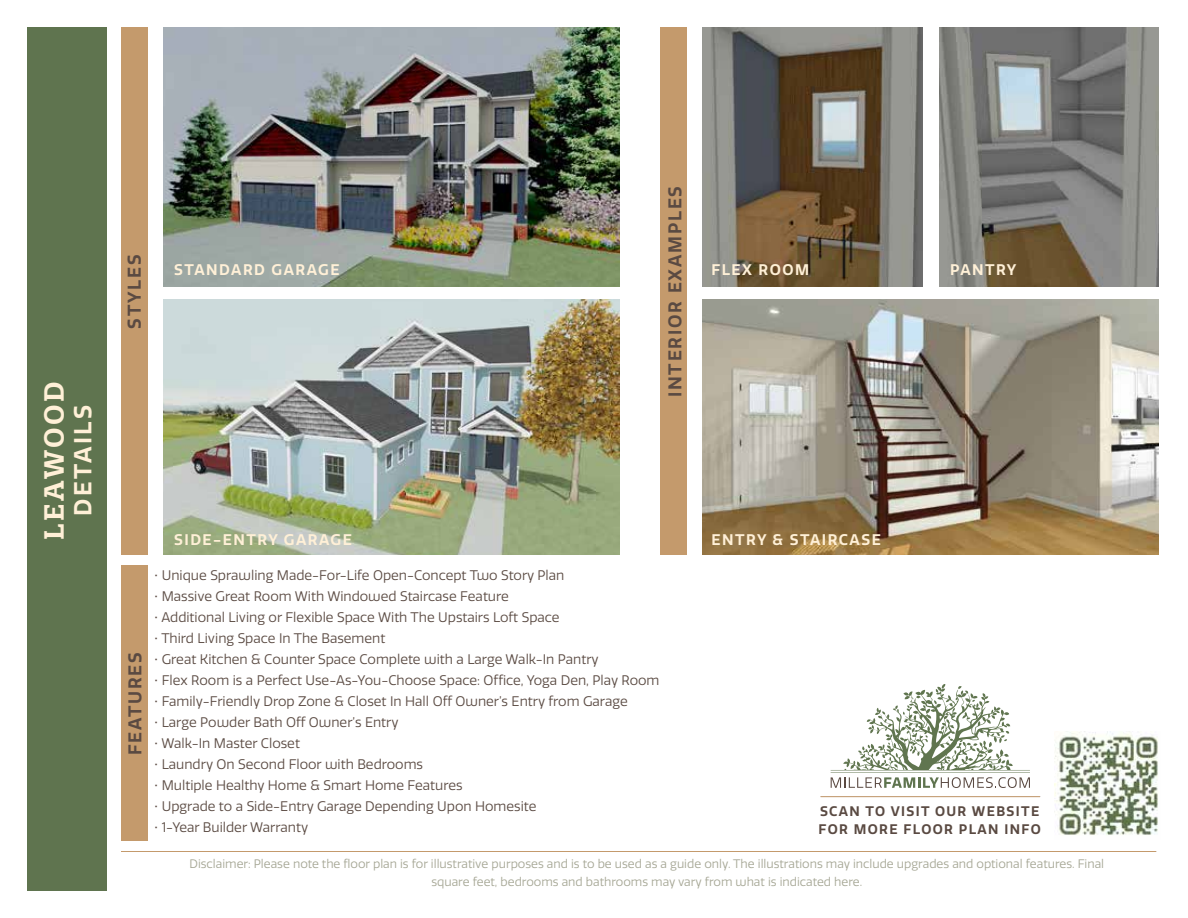
<style>
.page{position:relative;width:1188px;height:918px;background:#fff}
.page>*{position:absolute;margin:0;border:0;box-sizing:border-box;transform-origin:0 0}
.t1{font:600 27px "Quatro Slab";letter-spacing:.095em;color:#fff0d7}
.t2{font:600 24px "Quatro";letter-spacing:.1em;color:#fff0d7}
.t3{font:600 18px "Quatro";letter-spacing:.1em;color:#5a4a42}
.t4{font:600 15px "Quatro";letter-spacing:.1em;color:#fff0d7}
.t5{font:13.5px "Quatro";color:#5a4a42}
.t6{font:600 13.5px/18px "Quatro";letter-spacing:.1em;color:#5a4a42}
.t7{font:12px/18px "Quatro";color:#a5a694;text-align:center}
</style>
<div class="page">
<img style="left:27px;top:27px;width:1132px;height:864px">
<h1 class="t1" style="left:37px;top:540px;width:160px;rotate:-90deg">LEAWOOD</h1>
<h2 class="t2" style="left:69px;top:516px;width:112px;rotate:-90deg">DETAILS</h2>
<h3 class="t3" style="left:124px;top:329px;width:75px;rotate:-90deg">STYLES</h3>
<h3 class="t3" style="left:665px;top:397px;width:213px;rotate:-90deg">INTERIOR EXAMPLES</h3>
<p class="t4" style="left:174px;top:261px;width:167px">STANDARD GARAGE</p>
<p class="t4" style="left:711px;top:261px;width:99px">FLEX ROOM</p>
<p class="t4" style="left:950px;top:261px;width:68px">PANTRY</p>
<h3 class="t3" style="left:125px;top:755px;width:104px;rotate:-90deg">FEATURES</h3>
<p class="t4" style="left:174px;top:531px;width:179px">SIDE-ENTRY GARAGE</p>
<p class="t4" style="left:711px;top:531px;width:171px">ENTRY &amp; STAIRCASE</p>
<p class="t5" style="left:154px;top:568px;width:412px">• Unique Sprawling Made-For-Life Open-Concept Two Story Plan</p>
<p class="t5" style="left:154px;top:589px;width:356px">• Massive Great Room With Windowed Staircase Feature</p>
<p class="t5" style="left:154px;top:610px;width:407px">• Additional Living or Flexible Space With The Upstairs Loft Space</p>
<p class="t5" style="left:154px;top:631px;width:233px">• Third Living Space In The Basement</p>
<p class="t5" style="left:154px;top:652px;width:446px">• Great Kitchen &amp; Counter Space Complete with a Large Walk-In Pantry</p>
<p class="t5" style="left:154px;top:673px;width:507px">• Flex Room is a Perfect Use-As-You-Choose Space: Office, Yoga Den, Play Room</p>
<p class="t5" style="left:154px;top:694px;width:475px">• Family-Friendly Drop Zone &amp; Closet In Hall Off Owner’s Entry from Garage</p>
<p class="t5" style="left:154px;top:715px;width:246px">• Large Powder Bath Off Owner’s Entry</p>
<p class="t5" style="left:154px;top:736px;width:147px">• Walk-In Master Closet</p>
<p class="t5" style="left:154px;top:757px;width:270px">• Laundry On Second Floor with Bedrooms</p>
<p class="t5" style="left:154px;top:778px;width:310px">• Multiple Healthy Home &amp; Smart Home Features</p>
<p class="t5" style="left:154px;top:799px;width:384px">• Upgrade to a Side-Entry Garage Depending Upon Homesite</p>
<p class="t5" style="left:154px;top:820px;width:156px">• 1-Year Builder Warranty</p>
<p class="t6" style="left:818px;top:803px;width:224px">SCAN TO VISIT OUR WEBSITE<br>FOR MORE FLOOR PLAN INFO</p>
<p class="t7" style="left:189px;top:855px;width:916px">Disclaimer: Please note the floor plan is for illustrative purposes and is to be used as a guide only. The illustrations may include upgrades and optional features. Final square feet, bedrooms and bathrooms may vary from what is indicated here.</p>
</div>
